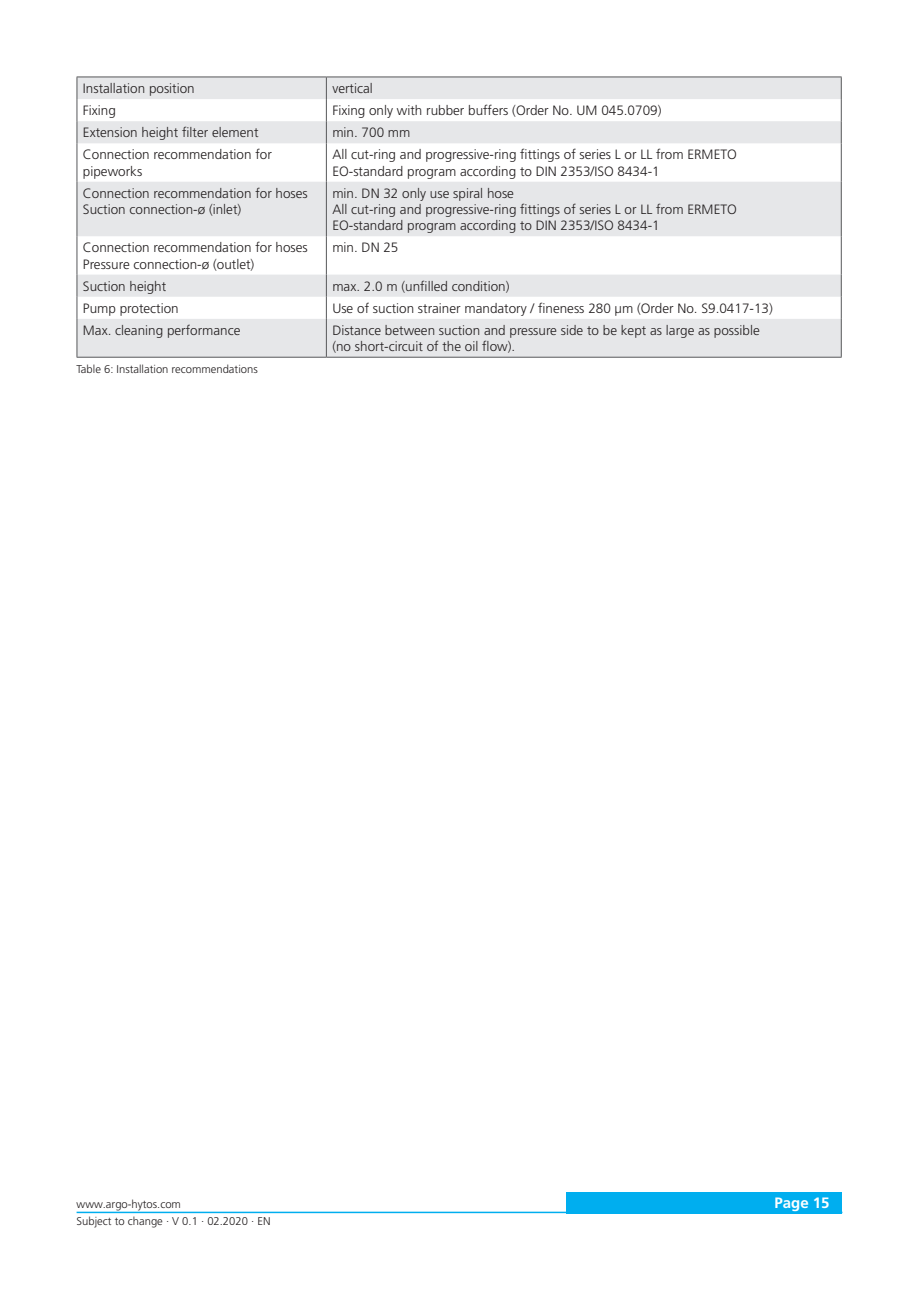
<style>
.page{position:relative;width:919px;height:1289px;background:#fff}
.page>*{position:absolute;margin:0;border:0;box-sizing:border-box;transform-origin:0 0}
.t1{font:700 15px "Frutiger LT Pro";color:#fff}
._06_Copytext{font:300 13.5px/16.2px "Frutiger LT Pro";color:#231f20}
.Tabellennummerierungen{font:300 11.25px "Frutiger LT Pro";color:#231f20}
</style>
<div class="page">
<div style="left:566px;top:1191px;width:276px;height:22px;background:#00aeef"></div>
<hr style="left:77px;top:1211px;width:765px;height:2px;background:#00aeef">
<svg style="left:78px;top:78px;width:762px;height:279px;fill:#e6e7e9"></svg>
<hr style="left:77px;top:77px;width:249px;height:1px;background:#57585a">
<hr style="left:326px;top:77px;width:515px;height:1px;background:#57585a">
<svg style="left:77px;top:77px;width:1px;height:66px"></svg>
<svg style="left:840px;top:77px;width:1px;height:66px"></svg>
<hr style="left:77px;top:143px;width:1px;height:39px;background:#57585a">
<hr style="left:840px;top:143px;width:1px;height:39px;background:#57585a">
<hr style="left:77px;top:182px;width:1px;height:54px;background:#57585a">
<hr style="left:326px;top:182px;width:1px;height:54px;background:#57585a">
<hr style="left:840px;top:182px;width:1px;height:54px;background:#57585a">
<hr style="left:77px;top:236px;width:1px;height:38px;background:#57585a">
<hr style="left:326px;top:236px;width:1px;height:38px;background:#57585a">
<hr style="left:840px;top:236px;width:1px;height:38px;background:#57585a">
<svg style="left:77px;top:274px;width:1px;height:45px"></svg>
<svg style="left:326px;top:274px;width:1px;height:45px"></svg>
<svg style="left:840px;top:274px;width:1px;height:45px"></svg>
<hr style="left:77px;top:319px;width:1px;height:38px;background:#57585a">
<hr style="left:326px;top:319px;width:1px;height:38px;background:#57585a">
<hr style="left:840px;top:319px;width:1px;height:38px;background:#57585a">
<hr style="left:77px;top:357px;width:249px;height:1px;background:#57585a">
<hr style="left:326px;top:357px;width:515px;height:1px;background:#57585a">
<svg style="left:326px;top:77px;width:1px;height:66px"></svg>
<hr style="left:326px;top:143px;width:1px;height:39px;background:#57585a">
<p class="_06_Copytext" style="left:83px;top:80px;width:113px">Installation position</p>
<p class="_06_Copytext" style="left:332px;top:80px;width:42px">vertical</p>
<p class="_06_Copytext" style="left:83px;top:102px;width:34px">Fixing</p>
<p class="_06_Copytext" style="left:332px;top:102px;width:330px">Fixing only with rubber buffers (Order No. UM 045.0709)</p>
<p class="_06_Copytext" style="left:83px;top:125px;width:177px">Extension height filter element</p>
<p class="_06_Copytext" style="left:332px;top:125px;width:80px">min. 700 mm</p>
<p class="_06_Copytext" style="left:83px;top:147px;width:190px">Connection recommendation for pipeworks</p>
<p class="_06_Copytext" style="left:332px;top:147px;width:406px">All cut-ring and progressive-ring fittings of series L or LL from ERMETO</p>
<p class="_06_Copytext" style="left:332px;top:163px;width:329px">EO-standard program according to DIN 2353/ISO 8434-1</p>
<p class="_06_Copytext" style="left:83px;top:185px;width:226px">Connection recommendation for hoses</p>
<p class="_06_Copytext" style="left:83px;top:201px;width:160px">Suction connection-ø (inlet)</p>
<p class="_06_Copytext" style="left:83px;top:240px;width:226px">Connection recommendation for hoses</p>
<p class="_06_Copytext" style="left:83px;top:256px;width:173px">Pressure connection-ø (outlet)</p>
<p class="_06_Copytext" style="left:332px;top:185px;width:406px">min. DN 32 only use spiral hose<br>All cut-ring and progressive-ring fittings of series L or LL from ERMETO</p>
<p class="_06_Copytext" style="left:332px;top:217px;width:329px">EO-standard program according to DIN 2353/ISO 8434-1</p>
<p class="_06_Copytext" style="left:332px;top:240px;width:68px">min. DN 25</p>
<p class="_06_Copytext" style="left:83px;top:278px;width:85px">Suction height</p>
<p class="_06_Copytext" style="left:332px;top:278px;width:179px">max. 2.0 m (unfilled condition)</p>
<p class="_06_Copytext" style="left:83px;top:300px;width:97px">Pump protection</p>
<p class="_06_Copytext" style="left:332px;top:300px;width:442px">Use of suction strainer mandatory / fineness 280 µm (Order No. S9.0417-13)</p>
<p class="_06_Copytext" style="left:83px;top:322px;width:159px">Max. cleaning performance</p>
<p class="_06_Copytext" style="left:332px;top:322px;width:429px">Distance between suction and pressure side to be kept as large as possible (no short-circuit of the oil flow).</p>
<p class="Tabellennummerierungen" style="left:77px;top:363px;width:183px">Table 6: Installation recommendations</p>
<p class="Tabellennummerierungen" style="left:77px;top:1197px;width:106px">www.argo-hytos.com</p>
<p class="t1" style="left:774px;top:1194px;width:57px">Page 15</p>
<p class="Tabellennummerierungen" style="left:77px;top:1214px;width:195px">Subject to change · V 0.1 · 02.2020 · EN</p>
</div>
